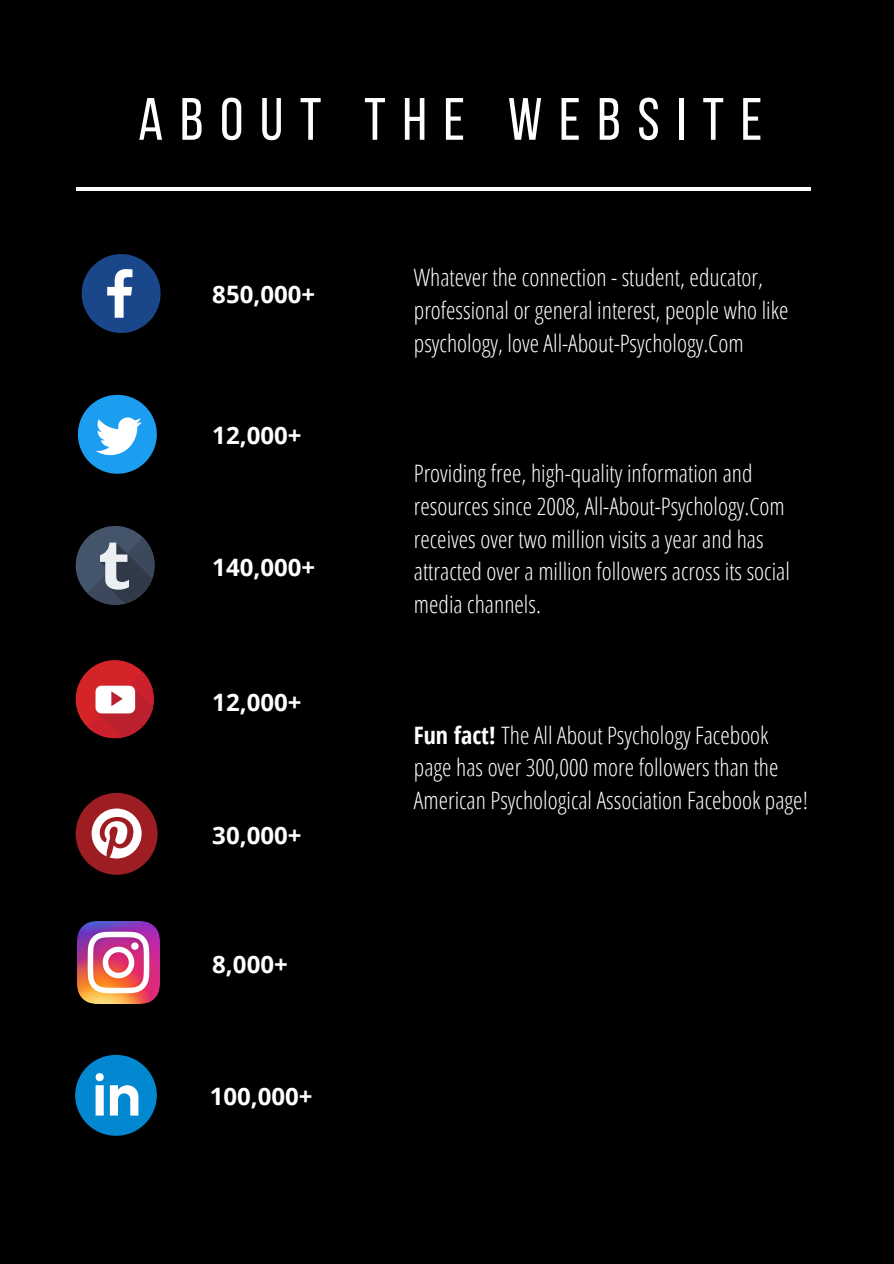
<style>
.page{position:relative;width:894px;height:1264px;background:#fff}
.page>*{position:absolute;margin:0;border:0;box-sizing:border-box;transform-origin:0 0}
.t1{font:59.55px "Bebas Neue";letter-spacing:.28em;color:#fff}
.t2{font:300 24px/32.7px "Open Sans Condensed";color:#fff}
.t3{font:700 24px "Open Sans";color:#fff}
.s1{font-weight:700}
</style>
<div class="page">
<div style="left:0;top:0;width:893px;height:1263px;background:#000"></div>
<hr style="left:76px;top:187px;width:734px;height:3px;background:#fff">
<svg style="left:82px;top:254px;width:78px;height:79px"></svg>
<div style="left:76px;top:526px;width:78px;height:79px;background:#44546b;border-radius:50%"></div>
<svg style="left:87px;top:537px;width:68px;height:68px"></svg>
<div style="left:76px;top:660px;width:78px;height:78px;background:#d42428;border-radius:50%"></div>
<svg style="left:87px;top:671px;width:67px;height:68px"></svg>
<div style="left:76px;top:793px;width:81px;height:81px;background:#9e1d22;border-radius:50%"></div>
<svg style="left:92px;top:808px;width:50px;height:50px"></svg>
<img style="left:78px;top:921px;width:82px;height:82px">
<svg style="left:75px;top:1054px;width:82px;height:81px"></svg>
<svg style="left:78px;top:395px;width:79px;height:78px"></svg>
<p class="t1" style="left:138px;top:95px;width:625px">ABOUT THE WEBSITE</p>
<p class="t3" style="left:212px;top:277px;width:104px">850,000+</p>
<p class="t3" style="left:212px;top:418px;width:91px">12,000+</p>
<p class="t3" style="left:212px;top:550px;width:104px">140,000+</p>
<p class="t3" style="left:212px;top:685px;width:91px">12,000+</p>
<p class="t3" style="left:212px;top:818px;width:91px">30,000+</p>
<p class="t3" style="left:212px;top:947px;width:77px">8,000+</p>
<p class="t3" style="left:210px;top:1079px;width:104px">100,000+</p>
<p class="t2" style="left:414px;top:261px;width:376px">Whatever the connection - student, educator, professional or general interest, people who like psychology, love All-About-Psychology.Com</p>
<p class="t2" style="left:414px;top:456px;width:377px">Providing free, high-quality information and resources since 2008, All-About-Psychology.Com receives over two million visits a year and has attracted over a million followers across its social media channels.</p>
<p class="t2" style="left:414px;top:718px;width:395px"><span class="s1">Fun fact!</span> The All About Psychology Facebook page has over 300,000 more followers than the<br>American Psychological Association Facebook page!</p>
</div>
